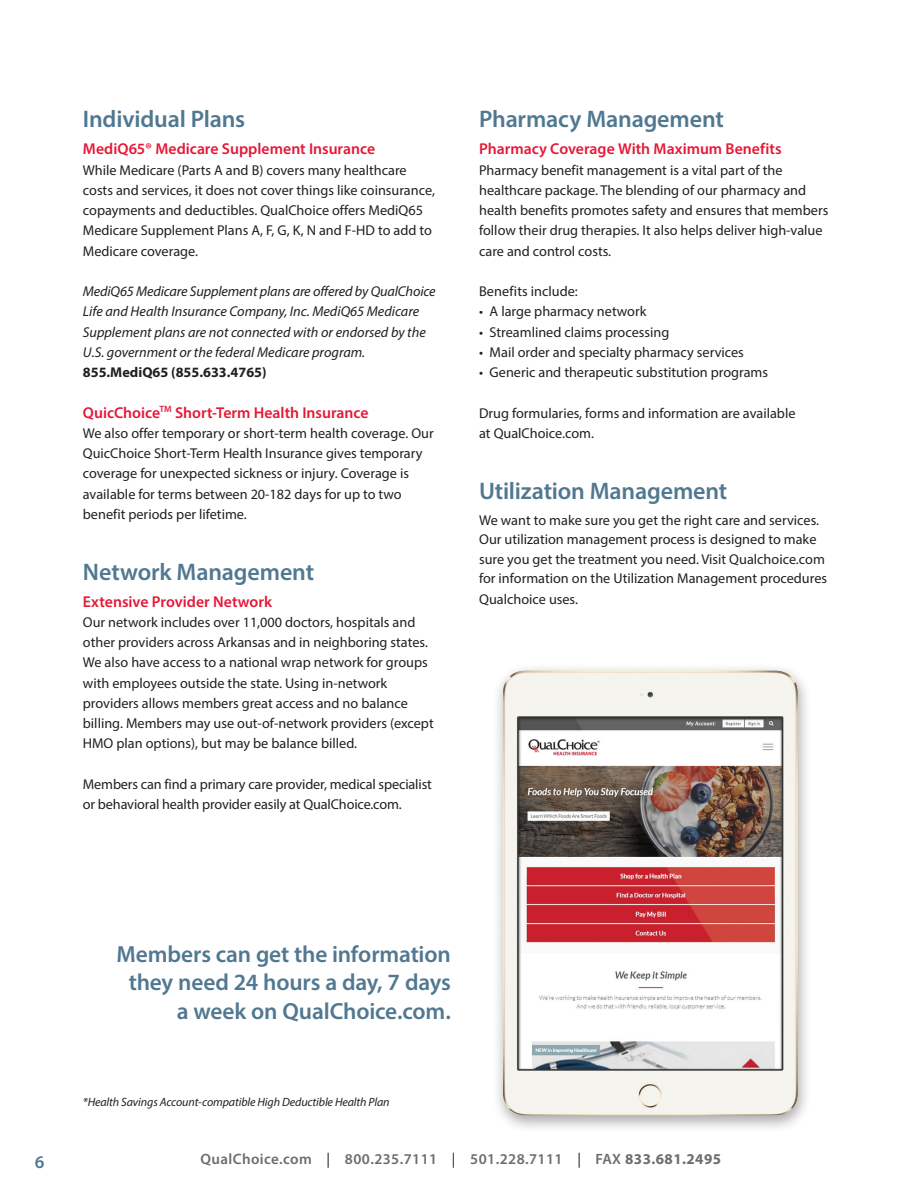
<style>
.page{position:relative;width:918px;height:1188px;background:#fff}
.page>*{position:absolute;margin:0;border:0;box-sizing:border-box;transform-origin:0 0}
.t1{font:600 24px "Myriad Pro";letter-spacing:-.01em;color:#517891}
.t2{font:600 23.4px/28.5px "Myriad Pro";letter-spacing:-.005em;color:#517891;text-align:right}
.t3{font:600 18px "Myriad Pro";color:#517891}
.t4{font:600 15.75px "Myriad Pro";color:#e51836}
.t5{font:600 15px "Myriad Pro";letter-spacing:.03em;color:#6c6d70}
.t6{font:700 15px "Myriad Pro";letter-spacing:.03em;color:#6c6d70}
.t7{font:14.25px/20.2px "Myriad Pro";color:#231f20}
.t8{font:italic 14.25px/20.2px "Myriad Pro";color:#231f20}
.t9{font:italic 12px "Myriad Pro";letter-spacing:-.01em;color:#231f20}
.s1{font-weight:700;font-style:normal}
.s2{font-weight:400;color:#231f20}
.s3{font-weight:600}
</style>
<div class="page">
<div style="left:492px;top:663px;width:320px;height:470px;background:#231f20;opacity:.39"></div>
<img style="left:503px;top:670px;width:295px;height:445px">
<h2 class="t1" style="left:83px;top:104px;width:164px">Individual Plans</h2>
<h3 class="t4" style="left:83px;top:139px;width:294px">MediQ65® Medicare Supplement Insurance</h3>
<p class="t7" style="left:83px;top:159px;width:354px">While Medicare (Parts A and B) covers many healthcare costs and services, it does not cover things like coinsurance, copayments and deductibles. QualChoice offers MediQ65<br>Medicare Supplement Plans A, F, G, K, N and F-HD to add to Medicare coverage.</p>
<p class="t8" style="left:83px;top:281px;width:354px">MediQ65 Medicare Supplement plans are offered by QualChoice Life and Health Insurance Company, Inc. MediQ65 Medicare Supplement plans are not connected with or endorsed by the U.S. government or the federal Medicare program.<br><span class="s1">855.MediQ65 (855.633.4765)</span></p>
<h3 class="t4" style="left:83px;top:402px;width:287px">QuicChoice<sup>TM</sup> Short-Term Health Insurance</h3>
<p class="t7" style="left:83px;top:423px;width:352px">We also offer temporary or short-term health coverage. Our QuicChoice Short-Term Health Insurance gives temporary coverage for unexpected sickness or injury. Coverage is available for terms between 20-182 days for up to two benefit periods per lifetime.</p>
<h2 class="t1" style="left:83px;top:556px;width:233px">Network Management</h2>
<h3 class="t4" style="left:83px;top:591px;width:191px">Extensive Provider Network</h3>
<p class="t7" style="left:83px;top:612px;width:352px">Our network includes over 11,000 doctors, hospitals and other providers across Arkansas and in neighboring states.<br>We also have access to a national wrap network for groups with employees outside the state. Using in-network providers allows members great access and no balance billing. Members may use out-of-network providers (except HMO plan options), but may be balance billed.</p>
<p class="t7" style="left:83px;top:774px;width:351px">Members can find a primary care provider, medical specialist or behavioral health provider easily at QualChoice.com.</p>
<h2 class="t1" style="left:479px;top:104px;width:246px">Pharmacy Management</h2>
<h3 class="t4" style="left:479px;top:139px;width:304px">Pharmacy Coverage With Maximum Benefits</h3>
<p class="t7" style="left:479px;top:159px;width:351px">Pharmacy benefit management is a vital part of the healthcare package. The blending of our pharmacy and health benefits promotes safety and ensures that members follow their drug therapies. It also helps deliver high-value care and control costs.</p>
<p class="t7" style="left:479px;top:281px;width:100px">Benefits include:</p>
<p class="t7" style="left:490px;top:301px;width:158px">A large pharmacy network</p>
<p class="t7" style="left:490px;top:321px;width:181px">Streamlined claims processing</p>
<p class="t7" style="left:490px;top:342px;width:256px">Mail order and specialty pharmacy services</p>
<p class="t7" style="left:490px;top:362px;width:280px">Generic and therapeutic substitution programs</p>
<p class="t7" style="left:479px;top:402px;width:318px">Drug formularies, forms and information are available at QualChoice.com.</p>
<p class="t7" style="left:479px;top:301px;width:6px;text-align:justify">• • • •</p>
<h2 class="t1" style="left:479px;top:475px;width:250px">Utilization Management</h2>
<p class="t7" style="left:479px;top:510px;width:349px;line-height:19.6px">We want to make sure you get the right care and services.<br>Our utilization management process is designed to make sure you get the treatment you need. Visit Qualchoice.com for information on the Utilization Management procedures Qualchoice uses.</p>
<p class="t2" style="left:117px;top:939px;width:336px">Members can get the information they need 24 hours a day, 7 days a week on QualChoice.com.</p>
<p class="t9" style="left:83px;top:1095px;width:308px">*Health Savings Account-compatible High Deductible Health Plan</p>
<p class="t5" style="left:200px;top:1150px;width:382px">QualChoice.com <span class="s2">|</span> 800.235.7111 <span class="s2">|</span> 501.228.7111 <span class="s2">|</span></p>
<p class="t6" style="left:596px;top:1150px;width:127px"><span class="s3">FAX</span> 833.681.2495</p>
<p class="t3" style="left:35px;top:1150px;width:11px">6</p>
<p class="t5" style="left:625px;top:1150px;width:94px">501 228.0135</p>
</div>
